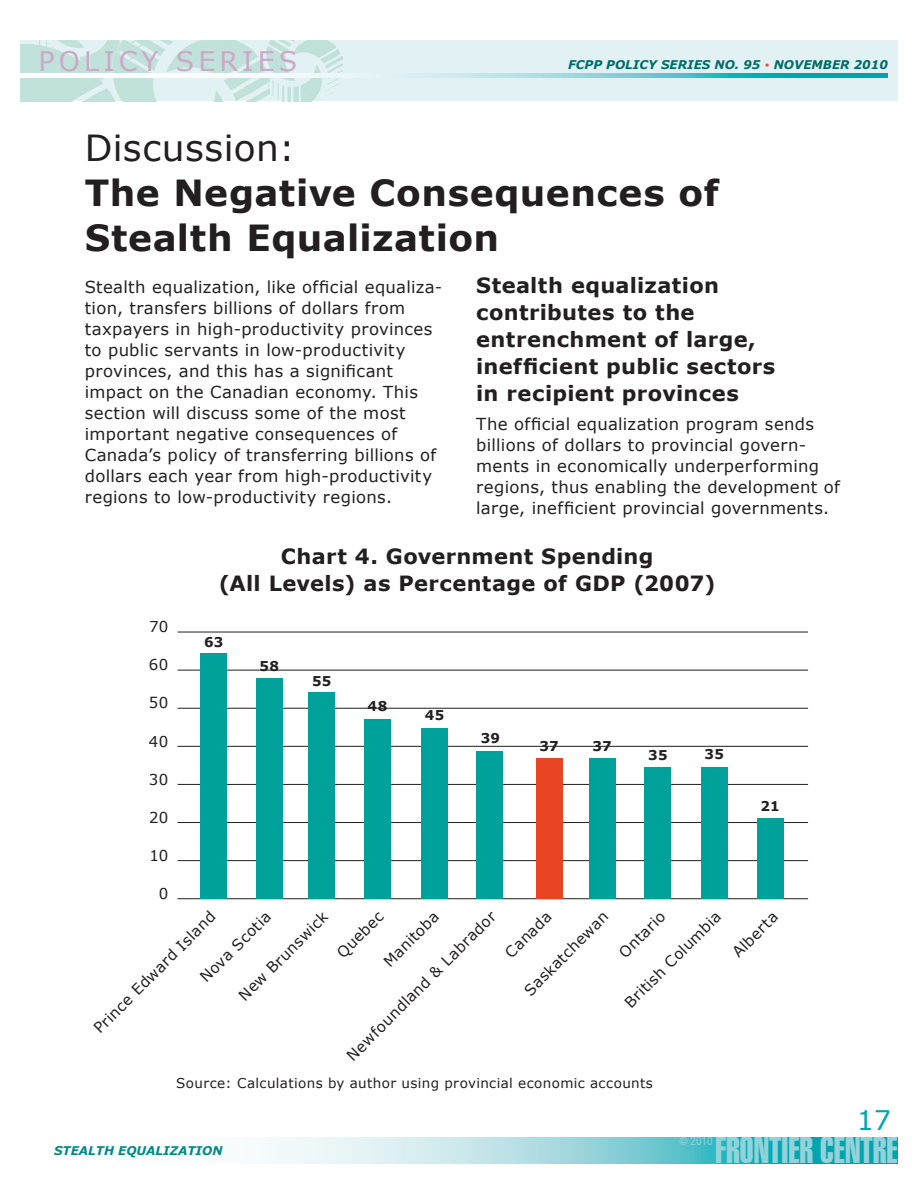
<style>
.page{position:relative;width:918px;height:1188px;background:#fff}
.page>*{position:absolute;margin:0;border:0;box-sizing:border-box;transform-origin:0 0}
.t1{font:36.6px "Swiss 911 BT Extra Compressed";color:#94d2d9}
.t2{font:700 36px/45px "Verdana";letter-spacing:.01em;color:#231f20}
.t3{font:36px "Verdana";letter-spacing:.01em;color:#231f20}
.t4{font:27px "Verdana";letter-spacing:.15em;color:#cca8c9}
.t5{font:27px "Verdana";color:#00a4af}
.t6{font:700 21px/27px "Verdana";letter-spacing:.015em;color:#231f20;text-align:center}
.t7{font:16.5px/21px "Verdana";letter-spacing:.02em;color:#231f20}
.t8{font:15px "Verdana";letter-spacing:.015em;color:#231f20}
.t9{font:13.5px "Verdana";letter-spacing:.03em;color:#231f20}
.t10{font:700 13.5px "Verdana";letter-spacing:.02em;color:#231f20}
.t11{font:italic 700 12px "Verdana";color:#006d69}
.t12{font:italic 700 12px "Verdana";color:#008a87}
.t13{font:condensed 11.25px "Swiss 721 BT";color:#94d2d9}
.s1{font-weight:400;font-style:normal;font-size:9px;color:#d95842}
.s2{font-family:"Swiss 911 BT Extra Compressed";font-stretch:normal}
</style>
<div class="page">
<svg style="left:261px;top:1137px;width:636px;height:26px;background:#82d0d7"></svg>
<div style="left:20px;top:40px;width:877px;height:61px;background:#e2f2f4"></div>
<img style="left:270px;top:41px;width:73px;height:60px">
<img style="left:127px;top:40px;width:143px;height:61px">
<img style="left:20px;top:40px;width:107px;height:61px">
<svg style="left:20px;top:74px;width:868px;height:3px"></svg>
<hr style="left:178px;top:632px;width:630px;height:1px;background:#231f20">
<hr style="left:178px;top:670px;width:630px;height:1px;background:#231f20">
<hr style="left:178px;top:708px;width:630px;height:1px;background:#231f20">
<hr style="left:178px;top:746px;width:630px;height:1px;background:#231f20">
<hr style="left:178px;top:784px;width:630px;height:1px;background:#231f20">
<hr style="left:178px;top:822px;width:630px;height:1px;background:#231f20">
<hr style="left:178px;top:860px;width:630px;height:1px;background:#231f20">
<hr style="left:178px;top:898px;width:630px;height:1px;background:#231f20">
<div style="left:200px;top:653px;width:27px;height:246px;background:#00a09b"></div>
<div style="left:256px;top:679px;width:27px;height:220px;background:#00a09b"></div>
<div style="left:308px;top:692px;width:27px;height:207px;background:#00a09b"></div>
<div style="left:364px;top:719px;width:27px;height:180px;background:#00a09b"></div>
<div style="left:421px;top:728px;width:27px;height:171px;background:#00a09b"></div>
<div style="left:476px;top:752px;width:27px;height:147px;background:#00a09b"></div>
<div style="left:536px;top:758px;width:27px;height:141px;background:#e94524"></div>
<div style="left:589px;top:758px;width:27px;height:141px;background:#00a09b"></div>
<div style="left:644px;top:767px;width:27px;height:132px;background:#00a09b"></div>
<div style="left:701px;top:767px;width:27px;height:132px;background:#00a09b"></div>
<div style="left:757px;top:818px;width:27px;height:81px;background:#00a09b"></div>
<h3 class="t4" style="left:39px;top:44px;width:260px">POLICY SERIES</h3>
<p class="t11" style="left:568px;top:57px;width:321px">FCPP POLICY SERIES NO. 95 <span class="s1">•</span> NOVEMBER 2010</p>
<h2 class="t3" style="left:85px;top:125px;width:212px">Discussion:</h2>
<h2 class="t2" style="left:85px;top:169px;width:636px">The Negative Consequences of<br>Stealth Equalization</h2>
<p class="t7" style="left:85px;top:276px;width:359px">Stealth equalization, like official equaliza&shy;tion, transfers billions of dollars from taxpayers in high-productivity provinces to public servants in low-productivity provinces, and this has a significant impact on the Canadian economy. This section will discuss some of the most important negative consequences of Canada’s policy of transferring billions of dollars each year from high-productivity regions to low-productivity regions.</p>
<p class="t6" style="left:476px;top:271px;width:301px;text-align:left">Stealth equalization contributes to the entrenchment of large, inefficient public sectors in recipient provinces</p>
<p class="t7" style="left:476px;top:413px;width:365px">The official equalization program sends billions of dollars to provincial govern&shy;ments in economically underperforming regions, thus enabling the development of large, inefficient provincial governments.</p>
<p class="t6" style="left:219px;top:542px;width:498px">Chart 4. Government Spending<br>(All Levels) as Percentage of GDP (2007)</p>
<p class="t8" style="left:149px;top:617px;width:21px">70</p>
<p class="t8" style="left:149px;top:655px;width:21px">60</p>
<p class="t8" style="left:149px;top:693px;width:21px">50</p>
<p class="t8" style="left:149px;top:732px;width:21px">40</p>
<p class="t8" style="left:149px;top:770px;width:21px">30</p>
<p class="t8" style="left:149px;top:808px;width:21px">20</p>
<p class="t8" style="left:150px;top:846px;width:20px">10</p>
<p class="t8" style="left:159px;top:884px;width:11px">0</p>
<p class="t8" style="left:90px;top:1024px;width:166px;rotate:-45deg">Prince Edward Island</p>
<p class="t10" style="left:204px;top:633px;width:21px">63</p>
<p class="t10" style="left:260px;top:657px;width:21px">58</p>
<p class="t10" style="left:312px;top:672px;width:21px">55</p>
<p class="t10" style="left:368px;top:698px;width:21px">48</p>
<p class="t10" style="left:425px;top:707px;width:21px">45</p>
<p class="t10" style="left:481px;top:729px;width:21px">39</p>
<p class="t10" style="left:540px;top:738px;width:21px">37</p>
<p class="t10" style="left:592px;top:738px;width:21px">37</p>
<p class="t10" style="left:648px;top:746px;width:21px">35</p>
<p class="t10" style="left:705px;top:746px;width:21px">35</p>
<p class="t10" style="left:761px;top:798px;width:21px">21</p>
<p class="t8" style="left:235px;top:991px;width:120px;rotate:-45deg">New Brunswick</p>
<p class="t8" style="left:333px;top:948px;width:60px;rotate:-45deg">Quebec</p>
<p class="t8" style="left:379px;top:957px;width:72px;rotate:-45deg">Manitoba</p>
<p class="t8" style="left:343px;top:1051px;width:205px;rotate:-45deg">Newfoundland &amp; Labrador</p>
<p class="t8" style="left:501px;top:948px;width:60px;rotate:-45deg">Canada</p>
<p class="t8" style="left:520px;top:986px;width:113px;rotate:-45deg">Saskatchewan</p>
<p class="t8" style="left:615px;top:948px;width:60px;rotate:-45deg">Ontario</p>
<p class="t8" style="left:620px;top:998px;width:130px;rotate:-45deg">British Columbia</p>
<p class="t8" style="left:728px;top:948px;width:59px;rotate:-45deg">Alberta</p>
<p class="t8" style="left:196px;top:973px;width:94px;rotate:-45deg">Nova Scotia</p>
<p class="t9" style="left:176px;top:1075px;width:478px">Source: Calculations by author using provincial economic accounts</p>
<p class="t12" style="left:54px;top:1143px;width:170px">STEALTH EQUALIZATION</p>
<h3 class="t5" style="left:857px;top:1103px;width:36px">17</h3>
<p class="t13" style="left:679px;top:1134px;width:35px"><span class="s2">©</span> 2010</p>
<h1 class="t1" style="left:715px;top:1130px;width:184px">FRONTIER CENTRE</h1>
</div>
